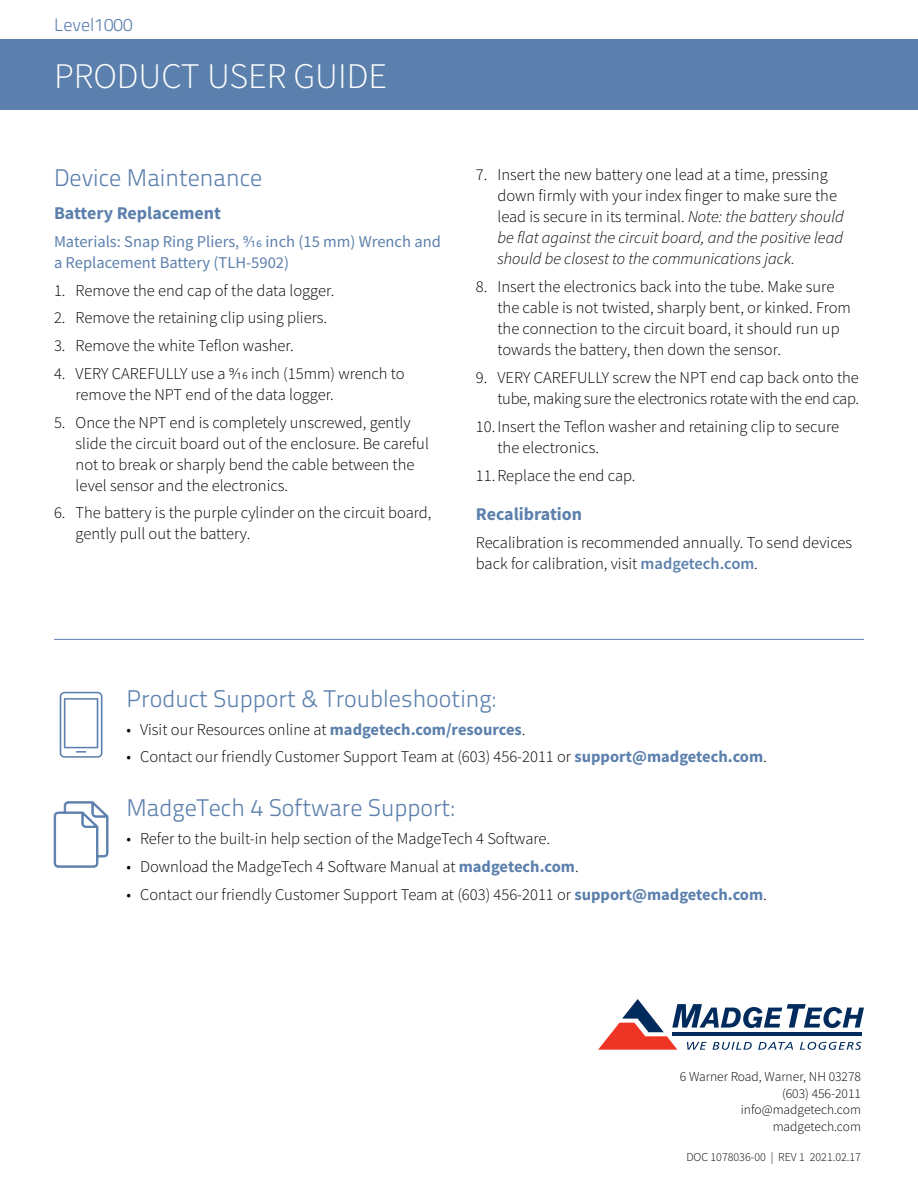
<style>
.page{position:relative;width:918px;height:1188px;background:#fff}
.page>*{position:absolute;margin:0;border:0;box-sizing:border-box;transform-origin:0 0}
.t1{font:300 36px "Source Sans Pro";color:#fff}
.t2{font:300 24px "Titillium Text 22 L";color:#5c80ad}
.t3{font:700 18px "Source Sans Pro";color:#5c80ad}
.t4{font:300 18px "Titillium Text 22 L";color:#5c80ad}
.t5{font:300 16.5px/21px "Source Sans Pro";color:#000}
.t6{font:300 16.5px/21px "Source Sans Pro";letter-spacing:-.02em;color:#000;text-align:right}
.t7{font:16.5px/21px "Source Sans Pro";color:#5c80ad}
.t8{font:300 13.5px/16.5px "Source Sans Pro";color:#000;text-align:right}
.t9{font:300 12px "Source Sans Pro";color:#000}
.s1{font-style:italic}
.s2{font-weight:600;color:#5c80ad}
.s3{font-weight:700;color:#5c80ad}
</style>
<div class="page">
<div style="left:0;top:39px;width:918px;height:71px;background:#5c80ad"></div>
<svg style="left:598px;top:999px;width:266px;height:51px"></svg>
<hr style="left:672px;top:1032px;width:190px;height:4px;background:#002b5c">
<svg style="left:60px;top:692px;width:42px;height:66px"></svg>
<svg style="left:54px;top:801px;width:54px;height:67px"></svg>
<hr style="left:54px;top:639px;width:810px;height:1px;background:#5c80ad">
<p class="t4" style="left:54px;top:11px;width:80px">Level1000</p>
<h1 class="t1" style="left:54px;top:54px;width:335px">PRODUCT USER GUIDE</h1>
<h2 class="t2" style="left:54px;top:160px;width:210px">Device Maintenance</h2>
<p class="t3" style="left:54px;top:201px;width:169px">Battery Replacement</p>
<p class="t7" style="left:54px;top:231px;width:388px">Materials: Snap Ring Pliers, 9/16 inch (15 mm) Wrench and a Replacement Battery (TLH-5902)</p>
<p class="t5" style="left:54px;top:280px;width:282px">1. Remove the end cap of the data logger.</p>
<p class="t5" style="left:54px;top:307px;width:275px">2. Remove the retaining clip using pliers.</p>
<p class="t5" style="left:54px;top:335px;width:241px">3. Remove the white Teflon washer.</p>
<p class="t5" style="left:76px;top:363px;width:331px;text-indent:-22px">4. VERY CAREFULLY use a 9/16 inch (15mm) wrench to remove the NPT end of the data logger.</p>
<p class="t5" style="left:76px;top:412px;width:355px;text-indent:-22px">5. Once the NPT end is completely unscrewed, gently slide the circuit board out of the enclosure. Be careful not to break or sharply bend the cable between the level sensor and the electronics.</p>
<p class="t5" style="left:76px;top:502px;width:357px;text-indent:-22px">6. The battery is the purple cylinder on the circuit board, gently pull out the battery.</p>
<p class="t5" style="left:497px;top:164px;width:348px;text-indent:-22px">7. Insert the new battery one lead at a time, pressing down firmly with your index finger to make sure the lead is secure in its terminal. <span class="s1">Note: the battery should be flat against the circuit board, and the positive lead should be closest to the communications jack.</span></p>
<p class="t5" style="left:497px;top:276px;width:355px;text-indent:-22px">8. Insert the electronics back into the tube. Make sure the cable is not twisted, sharply bent, or kinked. From the connection to the circuit board, it should run up towards the battery, then down the sensor.</p>
<p class="t6" style="left:476px;top:367px;width:385px">9. VERY CAREFULLY screw the NPT end cap back onto the tube, making sure the electronics rotate with the end cap.</p>
<p class="t5" style="left:497px;top:416px;width:343px;text-indent:-22px">10. Insert the Teflon washer and retaining clip to secure the electronics.</p>
<p class="t5" style="left:476px;top:465px;width:161px">11.Replace the end cap.</p>
<p class="t3" style="left:476px;top:502px;width:108px">Recalibration</p>
<p class="t5" style="left:476px;top:532px;width:378px">Recalibration is recommended annually. To send devices back for calibration, visit <span class="s2">madgetech.com</span>.</p>
<h2 class="t2" style="left:127px;top:681px;width:371px">Product Support &amp; Troubleshooting:</h2>
<p class="t5" style="left:127px;top:719px;width:400px">• Visit our Resources online at <span class="s3">madgetech.com/resources</span>.</p>
<p class="t5" style="left:127px;top:746px;width:642px">• Contact our friendly Customer Support Team at (603) 456-2011 or <span class="s3">support@madgetech.com</span>.</p>
<h2 class="t2" style="left:127px;top:790px;width:329px">MadgeTech 4 Software Support:</h2>
<p class="t5" style="left:127px;top:828px;width:425px">• Refer to the built-in help section of the MadgeTech 4 Software.</p>
<p class="t5" style="left:127px;top:856px;width:454px">• Download the MadgeTech 4 Software Manual at <span class="s3">madgetech.com</span>.</p>
<p class="t5" style="left:127px;top:884px;width:642px">• Contact our friendly Customer Support Team at (603) 456-2011 or <span class="s3">support@madgetech.com</span>.</p>
<p class="t8" style="left:680px;top:1069px;width:183px">6 Warner Road, Warner, NH 03278 (603) 456-2011 info@madgetech.com madgetech.com</p>
<p class="t9" style="left:686px;top:1150px;width:176px">DOC 1078036-00 | REV 1 2021.02.17</p>
</div>
